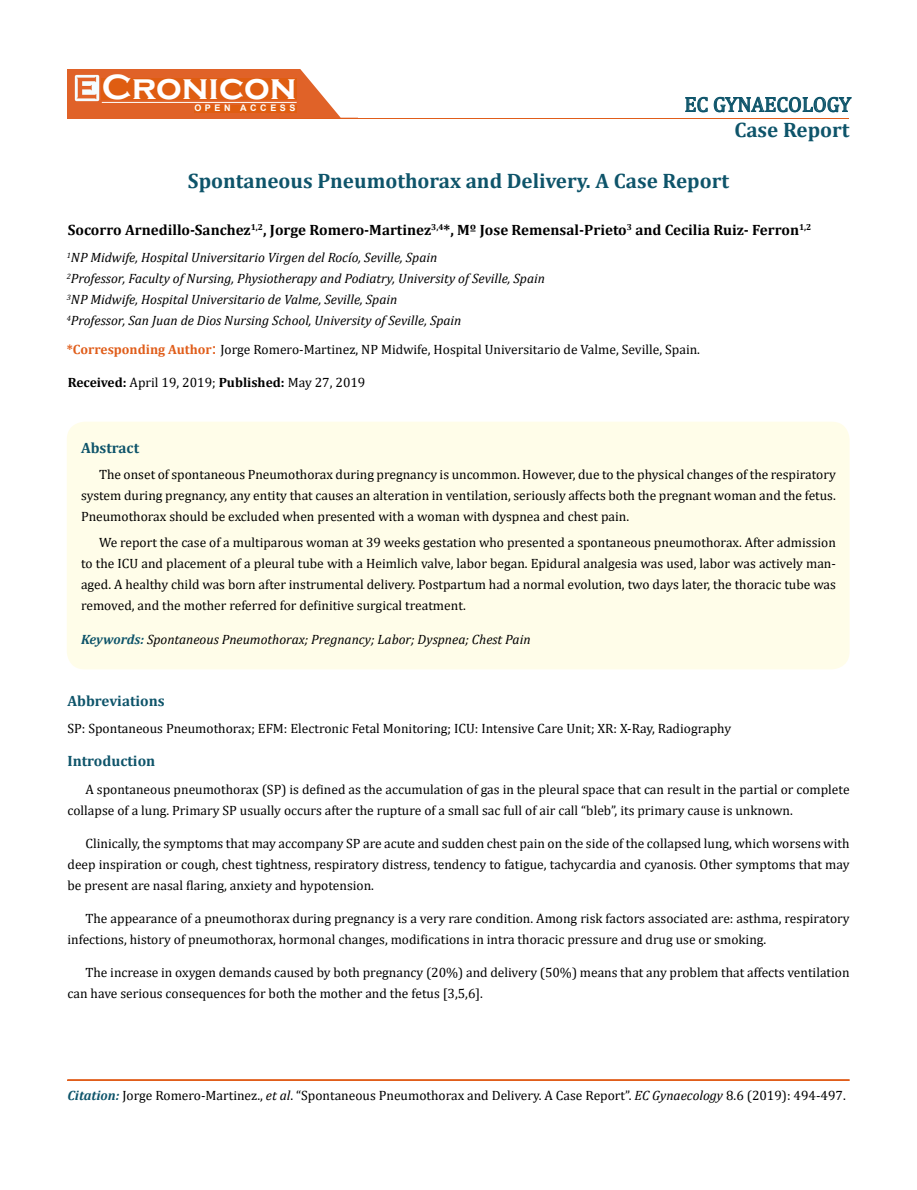
<style>
.page{position:relative;width:917px;height:1190px;background:#fff}
.page>*{position:absolute;margin:0;border:0;box-sizing:border-box;transform-origin:0 0}
.t1{font:700 36px "Copperplate Gothic";color:#fff}
.t2{font:700 21px "Cambria";color:#0e546a}
.t3{font:21px "Cambria";color:#0e546a}
.t4{font:700 15px "Cambria";color:#000}
.t5{font:700 15px "Cambria";color:#0e546a}
.t6{font:13.5px/21px "Cambria";color:#000;text-align:justify}
.t7{font:italic 13.5px/21px "Cambria";color:#000}
.t8{font:700 9px "Arial";letter-spacing:.4em;color:#fff}
.s1{font-weight:700;color:#e05d1a}
.s2{font-size:18px;color:#e05d1a}
.s3{font-weight:700}
.s4{font-weight:700;color:#0e546a}
.s5{font-weight:700;font-style:italic;color:#0e546a}
.s6{font-style:italic}
</style>
<div class="page">
<div style="left:67px;top:70px;width:290px;height:49px;background:#e06228"></div>
<svg style="left:300px;top:69px;width:58px;height:49px"></svg>
<img style="left:75px;top:75px;width:24px;height:26px">
<div style="left:102px;top:79px;width:195px;height:21px;background:#df5d11"></div>
<div style="left:194px;top:105px;width:103px;height:7px;background:#df5d11"></div>
<svg style="left:685px;top:97px;width:166px;height:15px"></svg>
<hr style="left:102px;top:102px;width:194px;height:1px;background:#fff">
<hr style="left:279px;top:118px;width:569px;height:1px;background:#e05d1a">
<hr style="left:67px;top:1080px;width:782px;height:1px;background:#e05d1a">
<div style="left:67px;top:1079px;width:782px;height:1px;border:1px solid #e05d1a"></div>
<div style="left:67px;top:422px;width:782px;height:247px;background:#fffde9;border-radius:18px"></div>
<h1 class="t1" style="left:102px;top:68px;width:196px">Cronicon</h1>
<p class="t8" style="left:194px;top:102px;width:103px">OPEN ACCESS</p>
<h2 class="t3" style="left:684px;top:92px;width:168px">EC GYNAECOLOGY</h2>
<h2 class="t2" style="left:734px;top:115px;width:117px">Case Report</h2>
<h2 class="t2" style="left:188px;top:166px;width:542px">Spontaneous Pneumothorax and Delivery. A Case Report</h2>
<p class="t4" style="left:68px;top:220px;width:745px">Socorro Arnedillo-Sanchez<sup>1,2</sup>, Jorge Romero-Martinez<sup>3,4</sup>*, Mº Jose Remensal-Prieto<sup>3</sup> and Cecilia Ruiz- Ferron<sup>1,2</sup></p>
<p class="t7" style="left:67px;top:246px;width:480px"><sup>1</sup>NP Midwife, Hospital Universitario Virgen del Rocío, Seville, Spain<br><sup>2</sup>Professor, Faculty of Nursing, Physiotherapy and Podiatry, University of Seville, Spain <sup>3</sup>NP Midwife, Hospital Universitario de Valme, Seville, Spain<br><sup>4</sup>Professor, San Juan de Dios Nursing School, University of Seville, Spain</p>
<p class="t6" style="left:67px;top:339px;width:634px"><span class="s1">*Corresponding Author</span><span class="s2">:</span> Jorge Romero-Martinez, NP Midwife, Hospital Universitario de Valme, Seville, Spain.</p>
<p class="t6" style="left:68px;top:371px;width:299px"><span class="s3">Received:</span> April 19, 2019; <span class="s3">Published:</span> May 27, 2019</p>
<p class="t5" style="left:81px;top:437px;width:60px">Abstract</p>
<p class="t6" style="left:81px;top:463px;width:756px;text-indent:18px">The onset of spontaneous Pneumothorax during pregnancy is uncommon. However, due to the physical changes of the respiratory system during pregnancy, any entity that causes an alteration in ventilation, seriously affects both the pregnant woman and the fetus.<br>Pneumothorax should be excluded when presented with a woman with dyspnea and chest pain.</p>
<p class="t6" style="left:81px;top:531px;width:756px;text-indent:18px">We report the case of a multiparous woman at 39 weeks gestation who presented a spontaneous pneumothorax. After admission to the ICU and placement of a pleural tube with a Heimlich valve, labor began. Epidural analgesia was used, labor was actively man&shy;aged. A healthy child was born after instrumental delivery. Postpartum had a normal evolution, two days later, the thoracic tube was removed, and the mother referred for definitive surgical treatment.</p>
<p class="t7" style="left:81px;top:628px;width:451px"><span class="s4">Keywords:</span> Spontaneous Pneumothorax; Pregnancy; Labor; Dyspnea; Chest Pain</p>
<p class="t5" style="left:67px;top:690px;width:99px">Abbreviations</p>
<p class="t6" style="left:67px;top:718px;width:665px">SP: Spontaneous Pneumothorax; EFM: Electronic Fetal Monitoring; ICU: Intensive Care Unit; XR: X-Ray, Radiography</p>
<p class="t5" style="left:67px;top:750px;width:89px">Introduction</p>
<p class="t6" style="left:67px;top:778px;width:783px;text-indent:18px">A spontaneous pneumothorax (SP) is defined as the accumulation of gas in the pleural space that can result in the partial or complete collapse of a lung. Primary SP usually occurs after the rupture of a small sac full of air call “bleb”, its primary cause is unknown.</p>
<p class="t6" style="left:67px;top:832px;width:783px;text-indent:18px">Clinically, the symptoms that may accompany SP are acute and sudden chest pain on the side of the collapsed lung, which worsens with deep inspiration or cough, chest tightness, respiratory distress, tendency to fatigue, tachycardia and cyanosis. Other symptoms that may be present are nasal flaring, anxiety and hypotension.</p>
<p class="t6" style="left:67px;top:907px;width:783px;text-indent:18px">The appearance of a pneumothorax during pregnancy is a very rare condition. Among risk factors associated are: asthma, respiratory infections, history of pneumothorax, hormonal changes, modifications in intra thoracic pressure and drug use or smoking.</p>
<p class="t6" style="left:67px;top:961px;width:783px;text-indent:18px">The increase in oxygen demands caused by both pregnancy (20%) and delivery (50%) means that any problem that affects ventilation can have serious consequences for both the mother and the fetus [3,5,6].</p>
<p class="t6" style="left:67px;top:1084px;width:779px"><span class="s5">Citation:</span> Jorge Romero-Martinez., <span class="s6">et al</span>. “Spontaneous Pneumothorax and Delivery. A Case Report”. <span class="s6">EC Gynaecology</span> 8.6 (2019): 494-497.</p>
</div>
